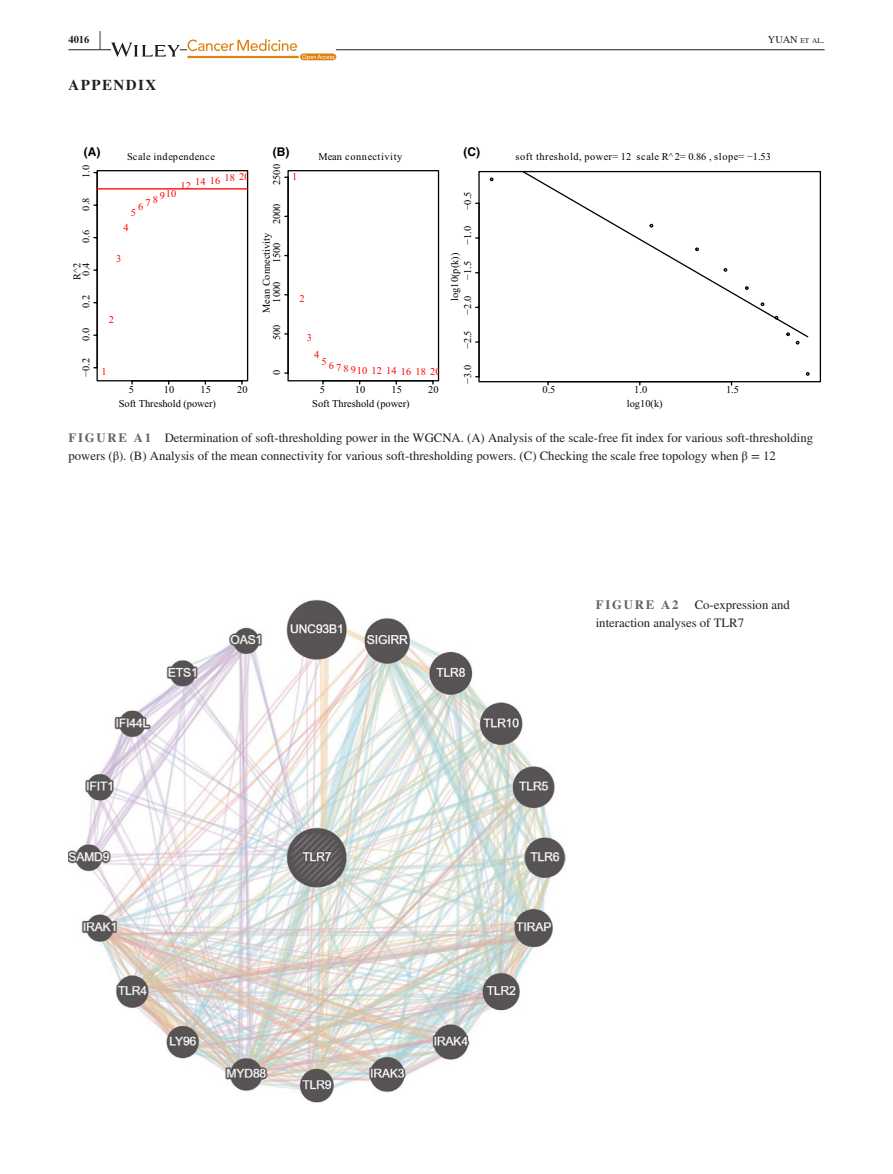
<style>
.page{position:relative;width:893px;height:1174px;background:#fff}
.page>*{position:absolute;margin:0;border:0;box-sizing:border-box;transform-origin:0 0}
.t1{font:700 25.95px "STIX";color:#231f20;scale:.36 1}
.t2{font:700 15px "STIX";letter-spacing:.1em;color:#231f20}
.t3{font:12.75px/18px "STIX";color:#231f20}
.t4{font:700 12.75px "STIX";letter-spacing:.14em;color:#636366}
.t5{font:700 12px "Helvetica";color:#000}
.t6{font:10.5px "STIX";color:#231f20}
.t7{font:700 10.5px "STIX";color:#231f20}
.t8{font:10.35px "Times New Roman";color:#000}
.t9{font:10.35px "Times New Roman";letter-spacing:.055em;color:#000}
.t10{font:10.35px "Times New Roman";color:#f00}
.s1{font-size:7.35px}
.s2{font-weight:700;color:#636366}
</style>
<div class="page">
<hr style="left:68px;top:49px;width:756px;height:1px;background:#231f20">
<svg style="left:111px;top:43px;width:69px;height:14px"></svg>
<svg style="left:187px;top:39px;width:149px;height:21px"></svg>
<div style="left:97px;top:170px;width:151px;height:211px;border:1px solid #000"></div>
<hr style="left:97px;top:188px;width:151px;height:1px;background:#f00">
<div style="left:287px;top:170px;width:152px;height:211px;border:1px solid #000"></div>
<svg style="left:806px;top:372px;width:4px;height:4px"></svg>
<div style="left:478px;top:171px;width:343px;height:211px;border:1px solid #000"></div>
<svg style="left:490px;top:172px;width:319px;height:166px"></svg>
<img style="left:68px;top:599px;width:498px;height:504px">
<p class="t7" style="left:68px;top:33px;width:22px">4016</p>
<h1 class="t1" style="left:99px;top:25px;width:7px">|</h1>
<p class="t6" style="left:768px;top:32px;width:58px">YUAN <span class="s1">et al</span>.</p>
<p class="t2" style="left:68px;top:76px;width:89px">APPENDIX</p>
<p class="t5" style="left:84px;top:144px;width:18px">(A)</p>
<p class="t5" style="left:273px;top:144px;width:18px">(B)</p>
<p class="t5" style="left:463px;top:144px;width:18px">(C)</p>
<p class="t9" style="left:127px;top:150px;width:89px">Scale independence</p>
<p class="t9" style="left:318px;top:150px;width:85px">Mean connectivity</p>
<p class="t8" style="left:270px;top:185px;width:22px;rotate:-90deg">2500</p>
<p class="t8" style="left:79px;top:178px;width:14px;rotate:-90deg">1.0</p>
<p class="t10" style="left:195px;top:172px;width:56px">14 16 18 20</p>
<p class="t10" style="left:292px;top:170px;width:7px">1</p>
<p class="t10" style="left:181px;top:179px;width:12px">12</p>
<p class="t10" style="left:138px;top:191px;width:40px">678910</p>
<p class="t8" style="left:461px;top:210px;width:20px;rotate:-90deg">−0.5</p>
<p class="t8" style="left:79px;top:211px;width:14px;rotate:-90deg">0.8</p>
<p class="t8" style="left:270px;top:224px;width:22px;rotate:-90deg">2000</p>
<p class="t10" style="left:131px;top:206px;width:7px">5</p>
<p class="t10" style="left:123px;top:221px;width:7px">4</p>
<p class="t8" style="left:461px;top:245px;width:20px;rotate:-90deg">−1.0</p>
<p class="t8" style="left:79px;top:243px;width:14px;rotate:-90deg">0.6</p>
<p class="t8" style="left:259px;top:313px;width:81px;rotate:-90deg">Mean Connectivity</p>
<p class="t8" style="left:270px;top:263px;width:22px;rotate:-90deg">1500</p>
<p class="t8" style="left:448px;top:301px;width:49px;rotate:-90deg">log10(p(k))</p>
<p class="t10" style="left:116px;top:252px;width:7px">3</p>
<p class="t8" style="left:461px;top:280px;width:20px;rotate:-90deg">−1.5</p>
<p class="t8" style="left:79px;top:276px;width:14px;rotate:-90deg">0.4</p>
<p class="t8" style="left:70px;top:280px;width:19px;rotate:-90deg">R^2</p>
<p class="t8" style="left:270px;top:302px;width:22px;rotate:-90deg">1000</p>
<p class="t10" style="left:300px;top:291px;width:7px">2</p>
<p class="t8" style="left:79px;top:308px;width:14px;rotate:-90deg">0.2</p>
<p class="t8" style="left:461px;top:314px;width:20px;rotate:-90deg">−2.0</p>
<p class="t10" style="left:109px;top:312px;width:7px">2</p>
<p class="t8" style="left:79px;top:341px;width:14px;rotate:-90deg">0.0</p>
<p class="t8" style="left:79px;top:376px;width:20px;rotate:-90deg">−0.2</p>
<p class="t10" style="left:101px;top:364px;width:7px">1</p>
<p class="t8" style="left:129px;top:382px;width:7px">5</p>
<p class="t8" style="left:164px;top:382px;width:12px">10</p>
<p class="t8" style="left:201px;top:382px;width:12px">15</p>
<p class="t8" style="left:237px;top:382px;width:12px">20</p>
<p class="t8" style="left:119px;top:396px;width:99px">Soft Threshold (power)</p>
<p class="t8" style="left:270px;top:340px;width:17px;rotate:-90deg">500</p>
<p class="t8" style="left:270px;top:374px;width:7px;rotate:-90deg">0</p>
<p class="t10" style="left:307px;top:331px;width:7px">3</p>
<p class="t10" style="left:314px;top:347px;width:7px">4</p>
<p class="t10" style="left:322px;top:364px;width:120px">5678910 12 14 16 18 20</p>
<p class="t8" style="left:320px;top:382px;width:7px">5</p>
<p class="t8" style="left:355px;top:382px;width:12px">10</p>
<p class="t8" style="left:392px;top:382px;width:12px">15</p>
<p class="t8" style="left:428px;top:382px;width:12px">20</p>
<p class="t8" style="left:312px;top:396px;width:99px">Soft Threshold (power)</p>
<p class="t8" style="left:461px;top:349px;width:20px;rotate:-90deg">−2.5</p>
<p class="t8" style="left:461px;top:384px;width:20px;rotate:-90deg">−3.0</p>
<p class="t9" style="left:515px;top:150px;width:257px">soft threshold, power= 12 scale R^2= 0.86 , slope= −1.53</p>
<p class="t8" style="left:542px;top:383px;width:14px">0.5</p>
<p class="t8" style="left:634px;top:383px;width:14px">1.0</p>
<p class="t8" style="left:726px;top:383px;width:14px">1.5</p>
<p class="t8" style="left:627px;top:396px;width:37px">log10(k)</p>
<p class="t3" style="left:68px;top:429px;width:746px"><span class="s2">FIGURE A1</span> Determination of soft-thresholding power in the WGCNA. (A) Analysis of the scale-free fit index for various soft-thresholding powers (β). (B) Analysis of the mean connectivity for various soft-thresholding powers. (C) Checking the scale free topology when β = 12</p>
<p class="t4" style="left:596px;top:597px;width:84px">FIGURE A2</p>
<p class="t3" style="left:596px;top:596px;width:196px;text-indent:99px">Co-expression and interaction analyses of TLR7</p>
</div>
